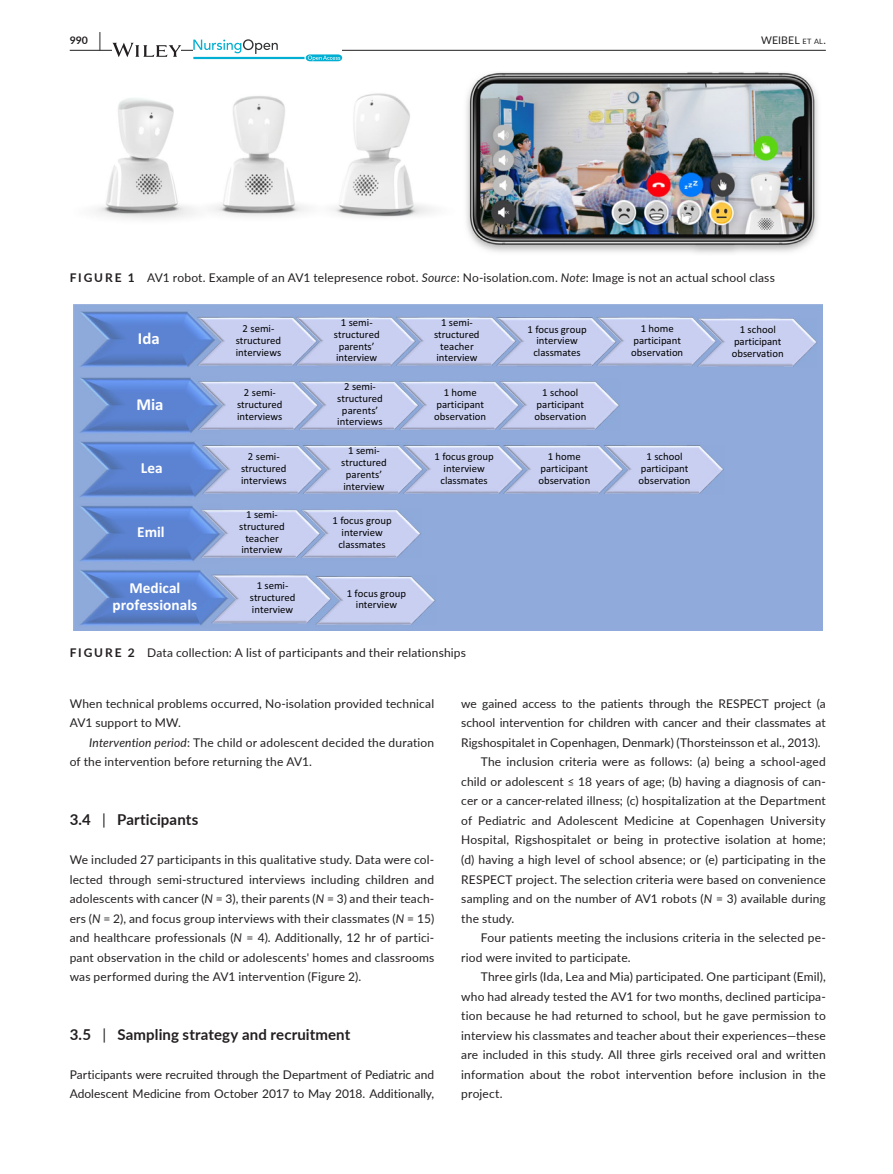
<style>
.page{position:relative;width:893px;height:1174px;background:#fff}
.page>*{position:absolute;margin:0;border:0;box-sizing:border-box;transform-origin:0 0}
.t1{font:700 16.8px "Calibri";color:#fff}
.t2{font:700 15.3px/17px "Calibri";color:#fff;text-align:center}
.t3{font:700 15px "Lato";letter-spacing:.01em;color:#231f20}
.t4{font:12px/19.5px "Lato";letter-spacing:.015em;color:#231f20}
.t5{font:10.8px/11.7px "Calibri";color:#000;text-align:center}
.t6{font:10.5px "Lato";letter-spacing:.015em;color:#231f20}
.t7{font:700 10.5px "Lato";color:#231f20}
.s1{font-size:19.5px}
.s2{font-size:7.35px}
.s3{font-weight:700}
.s4{font-style:italic}
.s5{font-weight:400}
</style>
<div class="page">
<hr style="left:70px;top:50px;width:756px;height:1px;background:#231f20">
<svg style="left:112px;top:43px;width:69px;height:14px"></svg>
<svg style="left:193px;top:39px;width:149px;height:22px"></svg>
<img style="left:95px;top:72px;width:723px;height:181px">
<img style="left:73px;top:304px;width:749px;height:326px">
<p class="t7" style="left:70px;top:33px;width:33px">990 <span class="s1">|</span></p>
<p class="t6" style="left:761px;top:33px;width:66px">WEIBEL <span class="s2">et al</span>.</p>
<p class="t4" style="left:70px;top:268px;width:707px"><span class="s3">FIGURE 1</span> AV1 robot. Example of an AV1 telepresence robot. <span class="s4">Source</span>: No-isolation.com. <span class="s4">Note</span>: Image is not an actual school class</p>
<h1 class="t1" style="left:138px;top:327px;width:23px">Ida</h1>
<p class="t5" style="left:236px;top:323px;width:47px">2 semi&shy;structured interviews</p>
<p class="t5" style="left:334px;top:317px;width:47px">1 semi&shy;structured parents’ interview</p>
<p class="t5" style="left:434px;top:317px;width:47px">1 semi&shy;structured teacher interview</p>
<p class="t5" style="left:527px;top:323px;width:61px">1 focus group interview classmates</p>
<p class="t5" style="left:631px;top:323px;width:53px">1 home participant observation</p>
<p class="t5" style="left:732px;top:324px;width:54px">1 school participant observation</p>
<h1 class="t1" style="left:136px;top:393px;width:29px">Mia</h1>
<p class="t5" style="left:237px;top:387px;width:47px">2 semi&shy;structured interviews</p>
<p class="t5" style="left:337px;top:381px;width:47px">2 semi&shy;structured parents’ interviews</p>
<p class="t5" style="left:434px;top:387px;width:53px">1 home participant observation</p>
<p class="t5" style="left:534px;top:387px;width:53px">1 school participant observation</p>
<p class="t2" style="left:141px;top:459px;width:23px">Lea</p>
<p class="t5" style="left:241px;top:451px;width:47px">2 semi&shy;structured interviews</p>
<p class="t5" style="left:341px;top:445px;width:47px">1 semi&shy;structured parents’ interview</p>
<p class="t5" style="left:434px;top:451px;width:61px">1 focus group interview classmates</p>
<p class="t5" style="left:538px;top:451px;width:54px">1 home participant observation</p>
<p class="t5" style="left:639px;top:451px;width:53px">1 school participant observation</p>
<p class="t2" style="left:137px;top:523px;width:29px">Emil</p>
<p class="t5" style="left:239px;top:509px;width:47px">1 semi&shy;structured teacher interview</p>
<p class="t5" style="left:332px;top:515px;width:61px">1 focus group interview classmates</p>
<p class="t2" style="left:113px;top:579px;width:86px">Medical professionals</p>
<p class="t5" style="left:250px;top:580px;width:47px">1 semi&shy;structured interview</p>
<p class="t5" style="left:347px;top:587px;width:61px">1 focus group interview</p>
<p class="t4" style="left:70px;top:643px;width:398px"><span class="s3">FIGURE 2</span> Data collection: A list of participants and their relationships</p>
<p class="t4" style="left:70px;top:693px;width:366px">When technical problems occurred, No-isolation provided technical<br>AV1 support to MW.</p>
<p class="t4" style="left:70px;top:732px;width:366px;text-indent:20px"><span class="s4">Intervention period</span>: The child or adolescent decided the duration of the intervention before returning the AV1.</p>
<p class="t3" style="left:70px;top:808px;width:130px">3.4 <span class="s5">|</span> Participants</p>
<p class="t4" style="left:70px;top:849px;width:366px;text-align:justify">We included 27 participants in this qualitative study. Data were col&shy;lected through semi-structured interviews including children and adolescents with cancer (<span class="s4">N</span> = 3), their parents (<span class="s4">N</span> = 3) and their teach&shy;ers (<span class="s4">N</span> = 2), and focus group interviews with their classmates (<span class="s4">N</span> = 15) and healthcare professionals (<span class="s4">N</span> = 4). Additionally, 12 hr of partici&shy;pant observation in the child or adolescents' homes and classrooms was performed during the AV1 intervention (Figure 2).</p>
<p class="t3" style="left:70px;top:1023px;width:282px">3.5 <span class="s5">|</span> Sampling strategy and recruitment</p>
<p class="t4" style="left:70px;top:1064px;width:366px">Participants were recruited through the Department of Pediatric and<br>Adolescent Medicine from October 2017 to May 2018. Additionally,</p>
<p class="t4" style="left:461px;top:693px;width:366px">we gained access to the patients through the RESPECT project (a</p>
<p class="t4" style="left:461px;top:713px;width:366px">school intervention for children with cancer and their classmates at</p>
<p class="t4" style="left:461px;top:732px;width:361px">Rigshospitalet in Copenhagen, Denmark) (Thorsteinsson et al., 2013).</p>
<p class="t4" style="left:481px;top:752px;width:347px">The inclusion criteria were as follows: (a) being a school-aged</p>
<p class="t4" style="left:461px;top:771px;width:366px">child or adolescent ≤ 18 years of age; (b) having a diagnosis of can-</p>
<p class="t4" style="left:461px;top:791px;width:366px">cer or a cancer-related illness; (c) hospitalization at the Department</p>
<p class="t4" style="left:461px;top:810px;width:366px">of Pediatric and Adolescent Medicine at Copenhagen University</p>
<p class="t4" style="left:461px;top:830px;width:366px">Hospital, Rigshospitalet or being in protective isolation at home;</p>
<p class="t4" style="left:461px;top:849px;width:366px">(d) having a high level of school absence; or (e) participating in the</p>
<p class="t4" style="left:461px;top:869px;width:366px">RESPECT project. The selection criteria were based on convenience</p>
<p class="t4" style="left:461px;top:888px;width:366px">sampling and on the number of AV1 robots (<span class="s4">N</span> = 3) available during</p>
<p class="t4" style="left:461px;top:908px;width:55px">the study.</p>
<p class="t4" style="left:481px;top:927px;width:347px">Four patients meeting the inclusions criteria in the selected pe-</p>
<p class="t4" style="left:461px;top:947px;width:171px">riod were invited to participate.</p>
<p class="t4" style="left:481px;top:966px;width:347px">Three girls (Ida, Lea and Mia) participated. One participant (Emil),</p>
<p class="t4" style="left:461px;top:986px;width:366px">who had already tested the AV1 for two months, declined participa-</p>
<p class="t4" style="left:461px;top:1005px;width:366px">tion because he had returned to school, but he gave permission to</p>
<p class="t4" style="left:461px;top:1025px;width:366px">interview his classmates and teacher about their experiences—these</p>
<p class="t4" style="left:461px;top:1044px;width:366px">are included in this study. All three girls received oral and written</p>
<p class="t4" style="left:461px;top:1064px;width:366px">information about the robot intervention before inclusion in the</p>
<p class="t4" style="left:461px;top:1083px;width:43px">project.</p>
</div>
